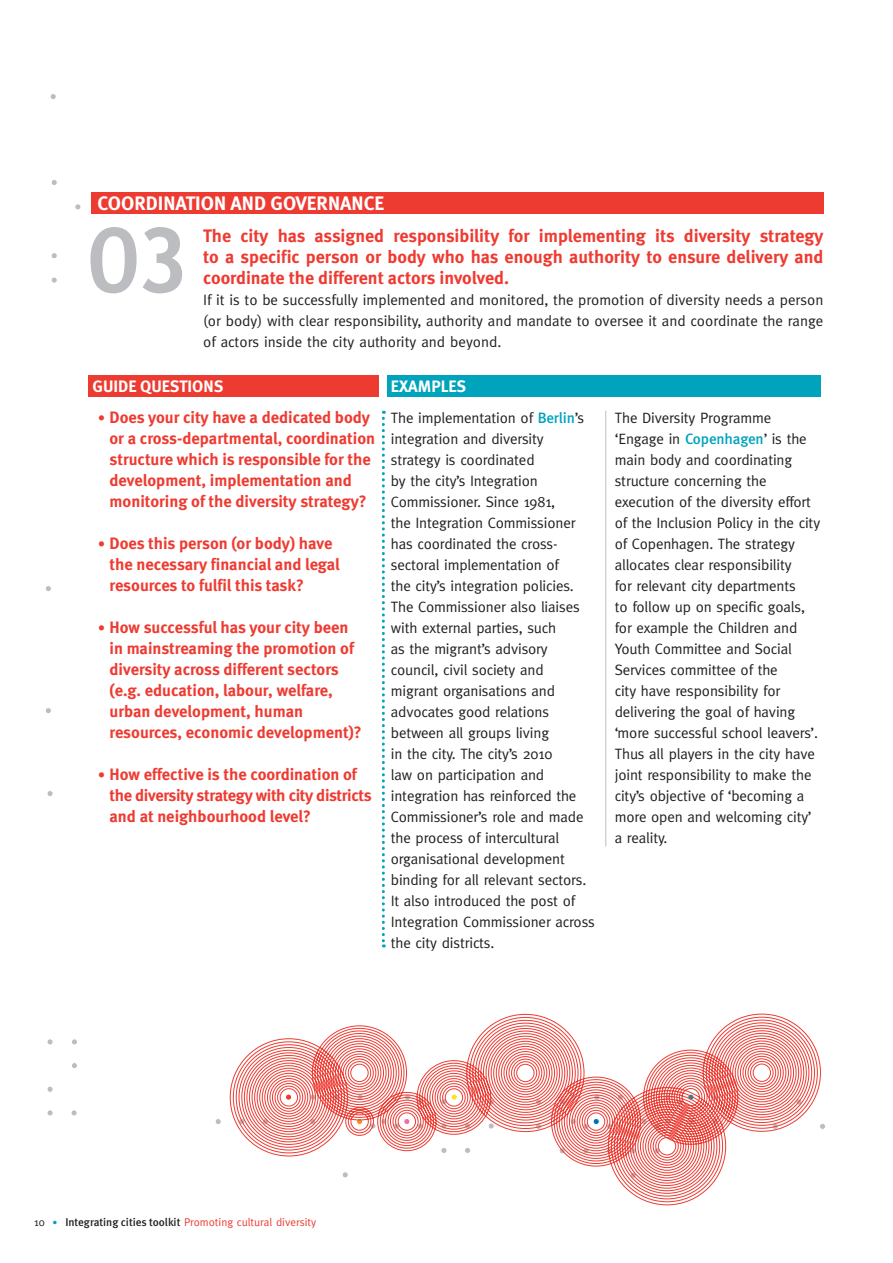
<style>
.page{position:relative;width:893px;height:1263px;background:#fff}
.page>*{position:absolute;margin:0;border:0;box-sizing:border-box;transform-origin:0 0}
.t1{font:700 90px "Trebuchet MS";color:#bcbdc0}
.t2{font:700 19.5px "Meta";color:#fff}
.t3{font:700 18px/21px "Meta";color:#ee3b32;text-align:justify}
.t4{font:700 16.5px/21px "Meta";color:#ee3b32}
.t5{font:700 16.5px "Meta";color:#fff}
.t6{font:15px/21px "Meta";letter-spacing:-.01em;color:#231f20}
.t7{font:11.25px "Meta";color:#ee3b32}
.s1{font-family:"Calibri";font-weight:400}
.s2{font-weight:500;color:#00a3bc}
.s3{color:#231f20}
.s4{font-family:"Calibri";color:#00a3bc}
.s5{font-weight:500;color:#231f20}
</style>
<div class="page">
<div style="left:91px;top:192px;width:732px;height:22px;background:#ee3b32"></div>
<div style="left:51px;top:277px;width:7px;height:7px;border:1px solid #fff;border-radius:50%"></div>
<div style="left:51px;top:252px;width:7px;height:7px;border:1px solid #fff;border-radius:50%"></div>
<div style="left:51px;top:179px;width:6px;height:7px;background:#bcbdc0;border-radius:50%"></div>
<div style="left:51px;top:179px;width:7px;height:7px;border:1px solid #fff;border-radius:50%"></div>
<div style="left:74px;top:203px;width:7px;height:7px;border:1px solid #fff;border-radius:50%"></div>
<div style="left:50px;top:93px;width:7px;height:7px;border:1px solid #fff;border-radius:50%"></div>
<div style="left:45px;top:707px;width:7px;height:7px;border:1px solid #fff;border-radius:50%"></div>
<div style="left:45px;top:585px;width:7px;height:7px;border:1px solid #fff;border-radius:50%"></div>
<div style="left:47px;top:1109px;width:6px;height:7px;border:1px solid #fff;border-radius:50%"></div>
<div style="left:47px;top:1086px;width:6px;height:7px;border:1px solid #fff;border-radius:50%"></div>
<div style="left:71px;top:1062px;width:7px;height:7px;background:#bcbdc0;border-radius:50%"></div>
<div style="left:71px;top:1062px;width:7px;height:7px;border:1px solid #fff;border-radius:50%"></div>
<div style="left:71px;top:1039px;width:7px;height:6px;background:#bcbdc0;border-radius:50%"></div>
<div style="left:71px;top:1038px;width:7px;height:7px;border:1px solid #fff;border-radius:50%"></div>
<div style="left:47px;top:1038px;width:6px;height:7px;border:1px solid #fff;border-radius:50%"></div>
<div style="left:47px;top:790px;width:6px;height:7px;background:#bcbdc0;border-radius:50%"></div>
<div style="left:47px;top:790px;width:6px;height:7px;border:1px solid #fff;border-radius:50%"></div>
<div style="left:71px;top:1109px;width:6px;height:7px;border:1px solid #fff;border-radius:50%"></div>
<div style="left:819px;top:1123px;width:7px;height:6px;background:#bcbdc0;border-radius:50%"></div>
<div style="left:819px;top:1123px;width:7px;height:7px;border:1px solid #fff;border-radius:50%"></div>
<div style="left:215px;top:1118px;width:7px;height:7px;border:1px solid #fff;border-radius:50%"></div>
<svg style="left:229px;top:1013px;width:592px;height:192px"></svg>
<div style="left:387px;top:376px;width:434px;height:21px;background:#00a3bc"></div>
<div style="left:88px;top:376px;width:291px;height:21px;background:#ee3b32"></div>
<svg style="left:382px;top:411px;width:3px;height:536px"></svg>
<hr style="left:605px;top:411px;width:1px;height:435px;background:#bcbdc0">
<p class="t2" style="left:98px;top:192px;width:288px">COORDINATION AND GOVERNANCE</p>
<p class="t1" style="left:87px;top:204px;width:103px">03</p>
<p class="t3" style="left:203px;top:225px;width:622px">The city has assigned responsibility for implementing its diversity strategy to a specific person or body who has enough authority to ensure delivery and coordinate the different actors involved.</p>
<p class="t6" style="left:203px;top:289px;width:622px;text-align:justify">If it is to be successfully implemented and monitored, the promotion of diversity needs a person (or body) with clear responsibility, authority and mandate to oversee it and coordinate the range of actors inside the city authority and beyond.</p>
<p class="t5" style="left:92px;top:376px;width:132px">GUIDE QUESTIONS</p>
<p class="t4" style="left:110px;top:407px;width:267px;text-indent:-12px"><span class="s1">•</span> Does your city have a dedicated body or a cross-departmental, coordination structure which is responsible for the development, implementation and monitoring of the diversity strategy?</p>
<p class="t4" style="left:110px;top:533px;width:232px;text-indent:-12px"><span class="s1">•</span> Does this person (or body) have the necessary financial and legal resources to fulfil this task?</p>
<p class="t4" style="left:110px;top:617px;width:254px;text-indent:-12px"><span class="s1">•</span> How successful has your city been in mainstreaming the promotion of diversity across different sectors (e.g. education, labour, welfare, urban development, human resources, economic development)?</p>
<p class="t4" style="left:110px;top:764px;width:264px;text-indent:-12px"><span class="s1">•</span> How effective is the coordination of the diversity strategy with city districts and at neighbourhood level?</p>
<p class="t5" style="left:391px;top:376px;width:77px">EXAMPLES</p>
<p class="t6" style="left:391px;top:407px;width:206px">The implementation of <span class="s2">Berlin</span>’s integration and diversity strategy is coordinated<br>by the city’s Integration<br>Commissioner. Since 1981,<br>the Integration Commissioner has coordinated the cross&shy;sectoral implementation of<br>the city’s integration policies.<br>The Commissioner also liaises with external parties, such<br>as the migrant’s advisory council, civil society and migrant organisations and advocates good relations between all groups living<br>in the city. The city’s 2010<br>law on participation and integration has reinforced the<br>Commissioner’s role and made the process of intercultural organisational development binding for all relevant sectors.<br>It also introduced the post of<br>Integration Commissioner across the city districts.</p>
<p class="t6" style="left:615px;top:407px;width:207px">The Diversity Programme ‘Engage in <span class="s2">Copenhagen</span>’ is the main body and coordinating structure concerning the execution of the diversity effort of the Inclusion Policy in the city of Copenhagen. The strategy allocates clear responsibility<br>for relevant city departments<br>to follow up on specific goals, for example the Children and<br>Youth Committee and Social<br>Services committee of the<br>city have responsibility for delivering the goal of having ‘more successful school leavers’.<br>Thus all players in the city have joint responsibility to make the city’s objective of ‘becoming a more open and welcoming city’ a reality.</p>
<p class="t7" style="left:34px;top:1215px;width:284px"><span class="s3">10</span> <span class="s4">•</span> <span class="s5">Integrating cities toolkit</span> Promoting cultural diversity</p>
</div>
